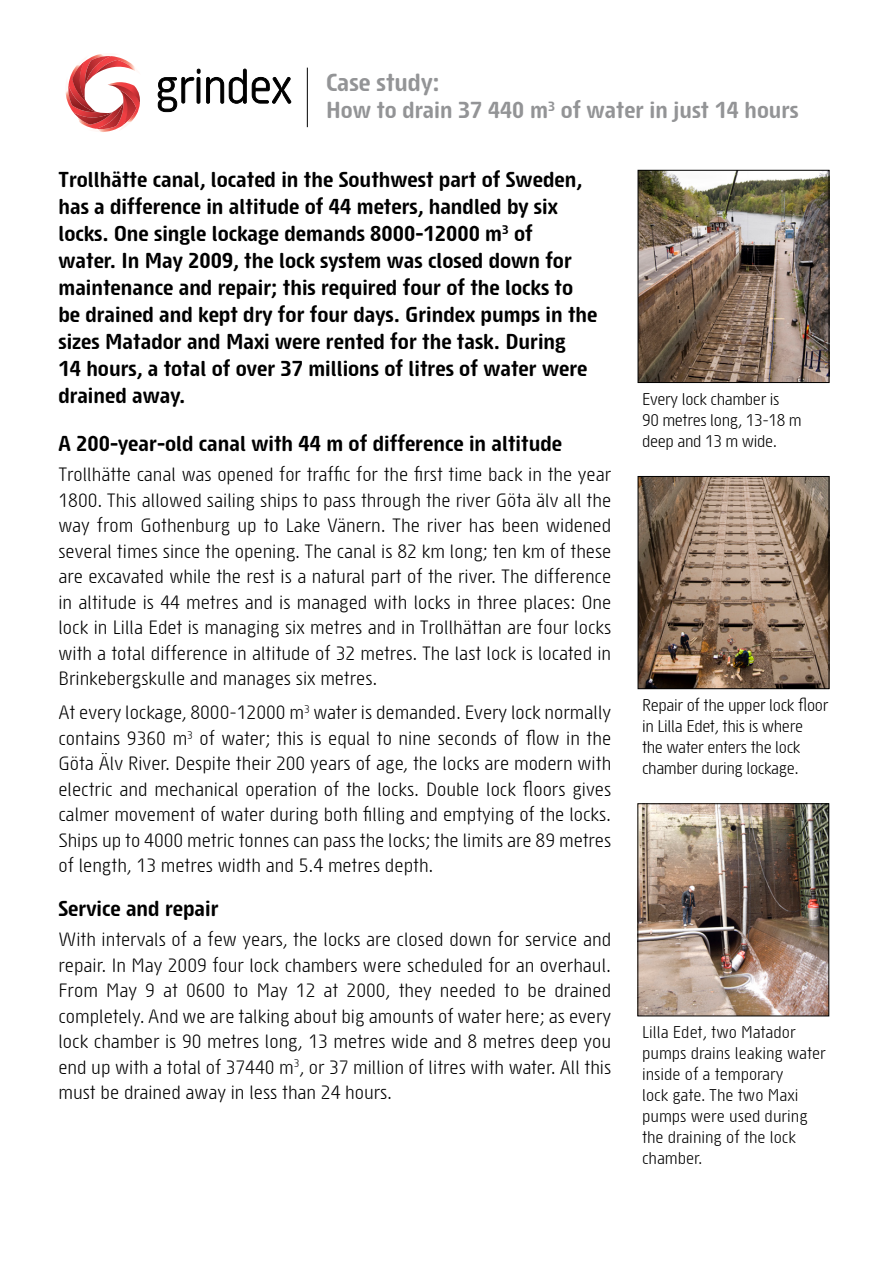
<style>
.page{position:relative;width:893px;height:1263px;background:#fff}
.page>*{position:absolute;margin:0;border:0;box-sizing:border-box;transform-origin:0 0}
.t1{font:700 24px "Sys TT";color:#939496}
.t2{font:700 22.5px "Sys TT";color:#939496}
.Ingress{font:700 21px/27px "Sys TT";color:#000}
.Underrubrik{font:700 21px "Sys TT";color:#000}
.Brödtext{font:18.75px/25.5px "Sys TT";color:#000;text-align:justify}
.Bildtext{font:16.5px/21px "Sys TT";letter-spacing:-.02em;color:#000}
.Bildtext-2{font:16.5px/21px "Sys TT";color:#000}
</style>
<div class="page">
<svg style="left:158px;top:69px;width:42px;height:43px"></svg>
<div style="left:197px;top:77px;width:3px;height:27px;border:1px solid #000"></div>
<svg style="left:206px;top:68px;width:85px;height:36px"></svg>
<svg style="left:65px;top:54px;width:75px;height:78px"></svg>
<hr style="left:307px;top:68px;width:1px;height:59px;background:#000">
<img style="left:640px;top:172px;width:187px;height:209px">
<div style="left:638px;top:170px;width:191px;height:213px;border:1px solid #000"></div>
<img style="left:640px;top:478px;width:187px;height:209px">
<div style="left:638px;top:476px;width:191px;height:213px;border:1px solid #000"></div>
<img style="left:640px;top:805px;width:187px;height:209px">
<div style="left:638px;top:803px;width:191px;height:213px;border:1px solid #000"></div>
<p class="t1" style="left:326px;top:67px;width:115px">Case study:</p>
<p class="t2" style="left:326px;top:95px;width:474px">How to drain 37 440 m<sup>3</sup> of water in just 14 hours</p>
<p class="Ingress" style="left:58px;top:165px;width:540px">Trollhätte canal, located in the Southwest part of Sweden, has a difference in altitude of 44 meters, handled by six locks. One single lockage demands 8000-12000 m<sup>3</sup> of<br>water. In May 2009, the lock system was closed down for maintenance and repair; this required four of the locks to be drained and kept dry for four days. Grindex pumps in the sizes Matador and Maxi were rented for the task. During<br>14 hours, a total of over 37 millions of litres of water were drained away.</p>
<p class="Underrubrik" style="left:58px;top:430px;width:505px">A 200-year-old canal with 44 m of difference in altitude</p>
<p class="Brödtext" style="left:58px;top:461px;width:554px">Trollhätte canal was opened for traffic for the first time back in the year 1800. This allowed sailing ships to pass through the river Göta älv all the way from Gothenburg up to Lake Vänern. The river has been widened several times since the opening. The canal is 82 km long; ten km of these are excavated while the rest is a natural part of the river. The difference in altitude is 44 metres and is managed with locks in three places: One lock in Lilla Edet is managing six metres and in Trollhättan are four locks with a total difference in altitude of 32 metres. The last lock is located in Brinkebergskulle and manages six metres.</p>
<p class="Brödtext" style="left:58px;top:699px;width:554px">At every lockage, 8000-12000 m<sup>3</sup> water is demanded. Every lock normally contains 9360 m<sup>3</sup> of water; this is equal to nine seconds of flow in the Göta Älv River. Despite their 200 years of age, the locks are modern with electric and mechanical operation of the locks. Double lock floors gives calmer movement of water during both filling and emptying of the locks.<br>Ships up to 4000 metric tonnes can pass the locks; the limits are 89 metres of length, 13 metres width and 5.4 metres depth.</p>
<p class="Underrubrik" style="left:58px;top:895px;width:162px">Service and repair</p>
<p class="Brödtext" style="left:58px;top:926px;width:554px">With intervals of a few years, the locks are closed down for service and repair. In May 2009 four lock chambers were scheduled for an overhaul.<br>From May 9 at 0600 to May 12 at 2000, they needed to be drained completely. And we are talking about big amounts of water here; as every lock chamber is 90 metres long, 13 metres wide and 8 metres deep you end up with a total of 37440 m<sup>3</sup>, or 37 million of litres with water. All this must be drained away in less than 24 hours.</p>
<p class="Bildtext" style="left:642px;top:388px;width:161px">Every lock chamber is<br>90 metres long, 13-18 m deep and 13 m wide.</p>
<p class="Bildtext" style="left:642px;top:694px;width:188px">Repair of the upper lock floor in Lilla Edet, this is where<br>the water enters the lock chamber during lockage.</p>
<p class="Bildtext-2" style="left:642px;top:1021px;width:185px">Lilla Edet, two Matador pumps drains leaking water inside of a temporary<br>lock gate. The two Maxi pumps were used during the draining of the lock chamber.</p>
</div>
